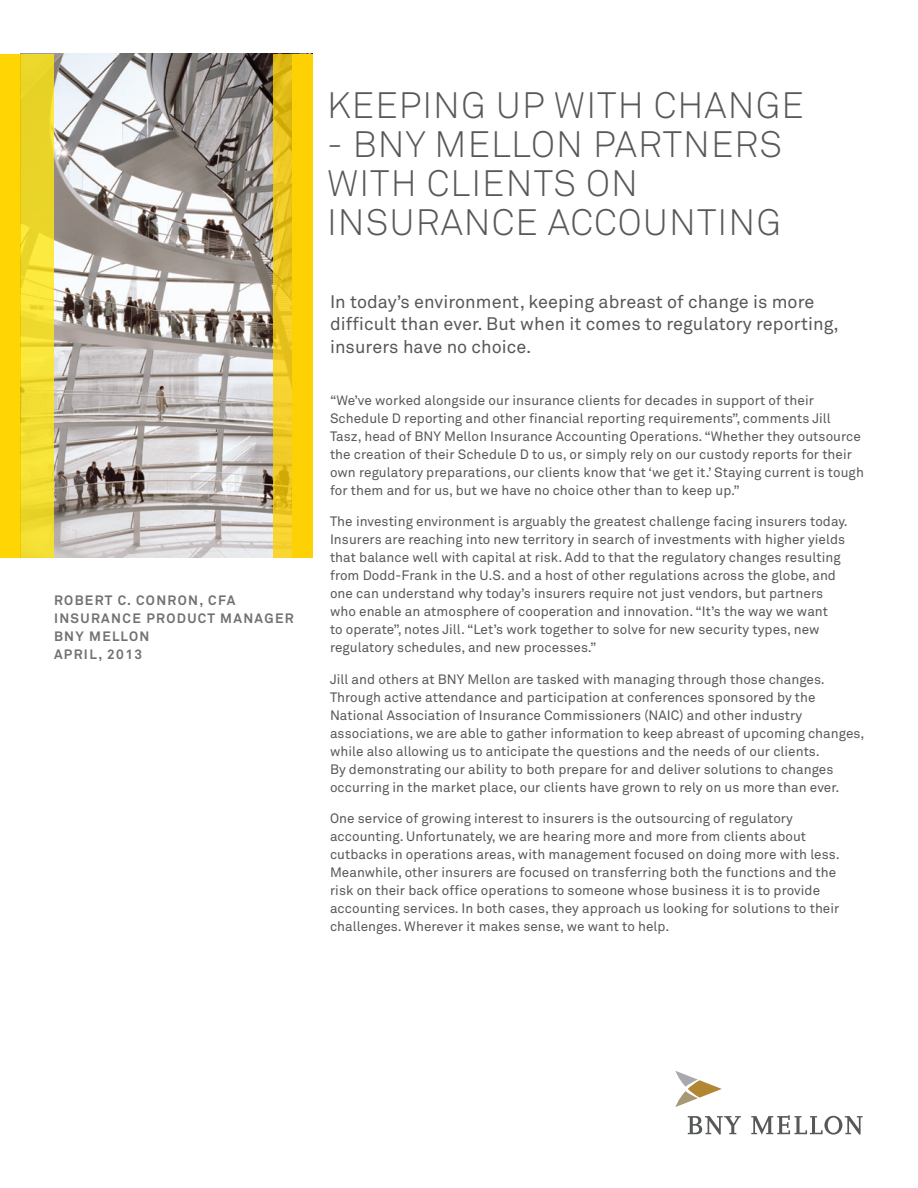
<style>
.page{position:relative;width:918px;height:1188px;background:#fff}
.page>*{position:absolute;margin:0;border:0;box-sizing:border-box;transform-origin:0 0}
.Headline_28_30{font:36.3px "Akkurat Light Pro";letter-spacing:.03em;color:#57585a}
.Introduction_Copy_12{font:18px/22.5px "Akkurat Pro";letter-spacing:.005em;color:#57585a}
.Body_Copy_9_12{font:13.5px/18px "Akkurat Pro";letter-spacing:.005em;color:#57585a}
.t1{font:700 13.5px/18px "Akkurat Pro";letter-spacing:.1em;color:#57585a}
</style>
<div class="page">
<svg style="left:688px;top:1115px;width:175px;height:20px"></svg>
<svg style="left:675px;top:1071px;width:47px;height:36px"></svg>
<img style="left:54px;top:54px;width:220px;height:503px">
<svg style="left:21px;top:54px;width:33px;height:503px;background:#f0db30"></svg>
<svg style="left:274px;top:54px;width:19px;height:503px;background:#eac51f"></svg>
<div style="left:0;top:54px;width:21px;height:503px;background:#ffd504"></div>
<div style="left:293px;top:54px;width:20px;height:503px;background:#fed105"></div>
<p class="t1" style="left:54px;top:591px;width:241px">ROBERT C. CONRON, CFA<br>INSURANCE PRODUCT MANAGER<br>BNY MELLON<br>APRIL, 2013</p>
<p class="Headline_28_30" style="left:327px;top:84px;width:478px">KEEPING UP WITH CHANGE</p>
<p class="Headline_28_30" style="left:327px;top:123px;width:457px">- BNY MELLON PARTNERS</p>
<p class="Headline_28_30" style="left:327px;top:162px;width:312px">WITH CLIENTS ON</p>
<p class="Headline_28_30" style="left:327px;top:201px;width:456px">INSURANCE ACCOUNTING</p>
<p class="Introduction_Copy_12" style="left:330px;top:291px;width:510px">In today’s environment, keeping abreast of change is more difficult than ever. But when it comes to regulatory reporting, insurers have no choice.</p>
<p class="Body_Copy_9_12" style="left:330px;top:391px;width:535px">“We’ve worked alongside our insurance clients for decades in support of their Schedule D reporting and other financial reporting requirements”, comments Jill Tasz, head of BNY Mellon Insurance Accounting Operations. “Whether they outsource the creation of their Schedule D to us, or simply rely on our custody reports for their own regulatory preparations, our clients know that ‘we get it.’ Staying current is tough for them and for us, but we have no choice other than to keep up.”</p>
<p class="Body_Copy_9_12" style="left:330px;top:513px;width:519px">The investing environment is arguably the greatest challenge facing insurers today.<br>Insurers are reaching into new territory in search of investments with higher yields that balance well with capital at risk. Add to that the regulatory changes resulting from Dodd-Frank in the U.S. and a host of other regulations across the globe, and one can understand why today’s insurers require not just vendors, but partners who enable an atmosphere of cooperation and innovation. “It’s the way we want<br>to operate”, notes Jill. “Let’s work together to solve for new security types, new regulatory schedules, and new processes.”</p>
<p class="Body_Copy_9_12" style="left:330px;top:670px;width:536px">Jill and others at BNY Mellon are tasked with managing through those changes.<br>Through active attendance and participation at conferences sponsored by the National Association of Insurance Commissioners (NAIC) and other industry associations, we are able to gather information to keep abreast of upcoming changes, while also allowing us to anticipate the questions and the needs of our clients.<br>By demonstrating our ability to both prepare for and deliver solutions to changes occurring in the market place, our clients have grown to rely on us more than ever.</p>
<p class="Body_Copy_9_12" style="left:330px;top:810px;width:511px">One service of growing interest to insurers is the outsourcing of regulatory accounting. Unfortunately, we are hearing more and more from clients about cutbacks in operations areas, with management focused on doing more with less.<br>Meanwhile, other insurers are focused on transferring both the functions and the risk on their back office operations to someone whose business it is to provide accounting services. In both cases, they approach us looking for solutions to their challenges. Wherever it makes sense, we want to help.</p>
</div>
